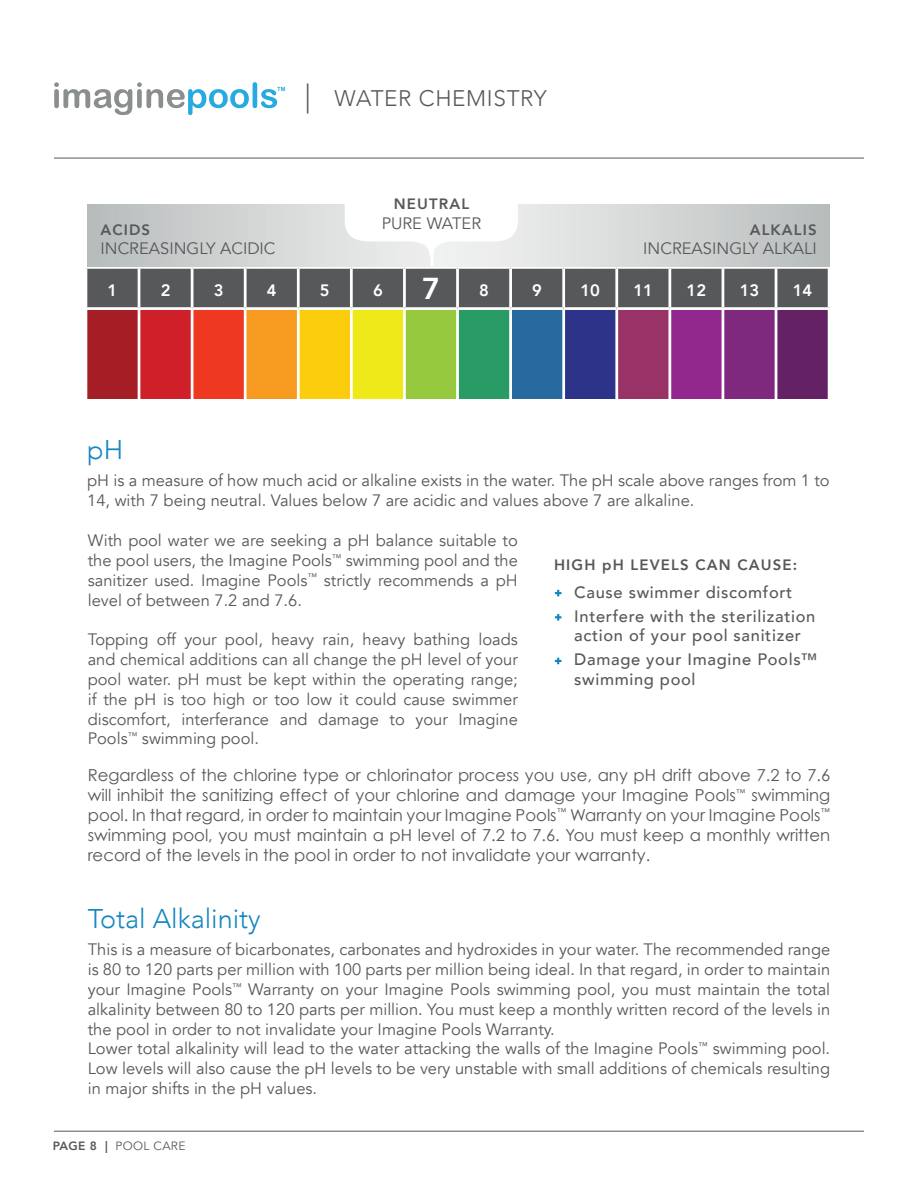
<style>
.page{position:relative;width:918px;height:1188px;background:#fff}
.page>*{position:absolute;margin:0;border:0;box-sizing:border-box;transform-origin:0 0}
.t1{font:800 30.3px "Avenir";color:#fff}
.t2{font:300 27px "Avenir";color:#1586c0}
.t3{font:300 22.5px "Avenir";letter-spacing:.03em;color:#57585a}
.t4{font:16.5px/19.8px "Avenir";color:#57585a}
.t5{font:16.5px/19.8px "Century Gothic";color:#57585a;text-align:justify}
.t6{font:500 16.5px/24px "Avenir";letter-spacing:.04em;color:#57585a}
.t7{font:800 16.5px "Avenir";color:#fff}
.t8{font:800 15px "Avenir";letter-spacing:.075em;color:#57585a}
.t9{font:12px "Avenir";letter-spacing:.03em;color:#57585a}
.s1{font-size:30px}
.s2{font-weight:800}
</style>
<div class="page">
<svg style="left:54px;top:82px;width:231px;height:33px"></svg>
<hr style="left:54px;top:158px;width:810px;height:1px;background:#57585a">
<hr style="left:54px;top:1131px;width:810px;height:1px;background:#57585a">
<img style="left:87px;top:310px;width:741px;height:88px">
<div style="left:87px;top:269px;width:741px;height:38px;background:#57585a"></div>
<hr style="left:138px;top:269px;width:2px;height:38px;background:#fff">
<hr style="left:191px;top:269px;width:2px;height:38px;background:#fff">
<hr style="left:244px;top:269px;width:3px;height:38px;background:#fff">
<hr style="left:297px;top:269px;width:3px;height:38px;background:#fff">
<hr style="left:350px;top:269px;width:3px;height:38px;background:#fff">
<hr style="left:403px;top:269px;width:3px;height:38px;background:#fff">
<hr style="left:456px;top:269px;width:3px;height:38px;background:#fff">
<hr style="left:509px;top:269px;width:3px;height:38px;background:#fff">
<hr style="left:562px;top:269px;width:3px;height:38px;background:#fff">
<hr style="left:615px;top:269px;width:3px;height:38px;background:#fff">
<hr style="left:668px;top:269px;width:3px;height:38px;background:#fff">
<hr style="left:722px;top:269px;width:2px;height:38px;background:#fff">
<hr style="left:775px;top:269px;width:2px;height:38px;background:#fff">
<hr style="left:138px;top:310px;width:2px;height:95px;background:#fff">
<hr style="left:191px;top:310px;width:2px;height:95px;background:#fff">
<hr style="left:244px;top:310px;width:3px;height:95px;background:#fff">
<hr style="left:297px;top:310px;width:3px;height:95px;background:#fff">
<hr style="left:350px;top:310px;width:3px;height:95px;background:#fff">
<hr style="left:403px;top:310px;width:3px;height:95px;background:#fff">
<hr style="left:456px;top:310px;width:3px;height:95px;background:#fff">
<hr style="left:509px;top:310px;width:3px;height:95px;background:#fff">
<hr style="left:562px;top:310px;width:3px;height:95px;background:#fff">
<hr style="left:615px;top:310px;width:3px;height:95px;background:#fff">
<hr style="left:668px;top:310px;width:3px;height:95px;background:#fff">
<hr style="left:722px;top:310px;width:2px;height:95px;background:#fff">
<hr style="left:775px;top:310px;width:2px;height:95px;background:#fff">
<div style="left:88px;top:204px;width:344px;height:62px;background:linear-gradient(to right,#b8bdbd,#efefef)"></div>
<div style="left:432px;top:204px;width:398px;height:62px;background:linear-gradient(to right,#f5f6f5,#babebd)"></div>
<hr style="left:430px;top:204px;width:4px;height:62px;background:#fff">
<svg style="left:345px;top:204px;width:173px;height:52px"></svg>
<svg style="left:555px;top:590px;width:6px;height:6px"></svg>
<svg style="left:555px;top:614px;width:6px;height:7px"></svg>
<svg style="left:555px;top:658px;width:6px;height:6px"></svg>
<h3 class="t3" style="left:305px;top:85px;width:244px"><span class="s1">|</span> WATER CHEMISTRY</h3>
<p class="t8" style="left:100px;top:218px;width:51px">ACIDS</p>
<p class="t4" style="left:100px;top:239px;width:177px">INCREASINGLY ACIDIC</p>
<p class="t8" style="left:394px;top:192px;width:77px">NEUTRAL</p>
<p class="t4" style="left:382px;top:213px;width:101px">PURE WATER</p>
<p class="t8" style="left:750px;top:218px;width:69px">ALKALIS</p>
<p class="t4" style="left:643px;top:239px;width:175px">INCREASINGLY ALKALI</p>
<p class="t7" style="left:108px;top:278px;width:11px">1</p>
<p class="t7" style="left:161px;top:278px;width:11px">2</p>
<p class="t7" style="left:214px;top:278px;width:11px">3</p>
<p class="t7" style="left:267px;top:278px;width:11px">4</p>
<p class="t7" style="left:320px;top:278px;width:11px">5</p>
<p class="t7" style="left:373px;top:278px;width:11px">6</p>
<h1 class="t1" style="left:422px;top:265px;width:19px">7</h1>
<p class="t7" style="left:479px;top:278px;width:11px">8</p>
<p class="t7" style="left:532px;top:278px;width:11px">9</p>
<p class="t7" style="left:580px;top:278px;width:21px">10</p>
<p class="t7" style="left:634px;top:278px;width:21px">11</p>
<p class="t7" style="left:687px;top:278px;width:21px">12</p>
<p class="t7" style="left:740px;top:278px;width:21px">13</p>
<p class="t7" style="left:793px;top:278px;width:21px">14</p>
<h2 class="t2" style="left:87px;top:434px;width:37px">pH</h2>
<p class="t4" style="left:87px;top:471px;width:744px">pH is a measure of how much acid or alkaline exists in the water. The pH scale above ranges from 1 to<br>14, with 7 being neutral. Values below 7 are acidic and values above 7 are alkaline.</p>
<p class="t4" style="left:88px;top:531px;width:432px;text-align:justify">With pool water we are seeking a pH balance suitable to the pool users, the Imagine Pools<sup>™</sup> swimming pool and the sanitizer used. Imagine Pools<sup>™</sup> strictly recommends a pH level of between 7.2 and 7.6.</p>
<p class="t4" style="left:88px;top:630px;width:432px;text-align:justify">Topping off your pool, heavy rain, heavy bathing loads and chemical additions can all change the pH level of your pool water. pH must be kept within the operating range; if the pH is too high or too low it could cause swimmer discomfort, interferance and damage to your Imagine Pools<sup>™</sup> swimming pool.</p>
<p class="t8" style="left:554px;top:553px;width:245px">HIGH pH LEVELS CAN CAUSE:</p>
<p class="t6" style="left:574px;top:579px;width:243px">Cause swimmer discomfort<br>Interfere with the sterilization</p>
<p class="t6" style="left:574px;top:623px;width:245px">action of your pool sanitizer<br>Damage your Imagine Pools™</p>
<p class="t6" style="left:574px;top:667px;width:123px">swimming pool</p>
<p class="t5" style="left:88px;top:765px;width:744px">Regardless of the chlorine type or chlorinator process you use, any pH drift above 7.2 to 7.6 will inhibit the sanitizing effect of your chlorine and damage your Imagine Pools<sup>™</sup> swimming pool. In that regard, in order to maintain your Imagine Pools<sup>™</sup> Warranty on your Imagine Pools<sup>™ </sup>swimming pool, you must maintain a pH level of 7.2 to 7.6. You must keep a monthly written record of the levels in the pool in order to not invalidate your warranty.</p>
<h2 class="t2" style="left:88px;top:903px;width:175px">Total Alkalinity</h2>
<p class="t4" style="left:88px;top:940px;width:744px">This is a measure of bicarbonates, carbonates and hydroxides in your water. The recommended range is 80 to 120 parts per million with 100 parts per million being ideal. In that regard, in order to maintain your Imagine Pools<sup>™</sup> Warranty on your Imagine Pools swimming pool, you must maintain the total alkalinity between 80 to 120 parts per million. You must keep a monthly written record of the levels in the pool in order to not invalidate your Imagine Pools Warranty.<br>Lower total alkalinity will lead to the water attacking the walls of the Imagine Pools<sup>™</sup> swimming pool.<br>Low levels will also cause the pH levels to be very unstable with small additions of chemicals resulting in major shifts in the pH values.</p>
<p class="t9" style="left:53px;top:1139px;width:134px"><span class="s2">PAGE 8 |</span> POOL CARE</p>
</div>
